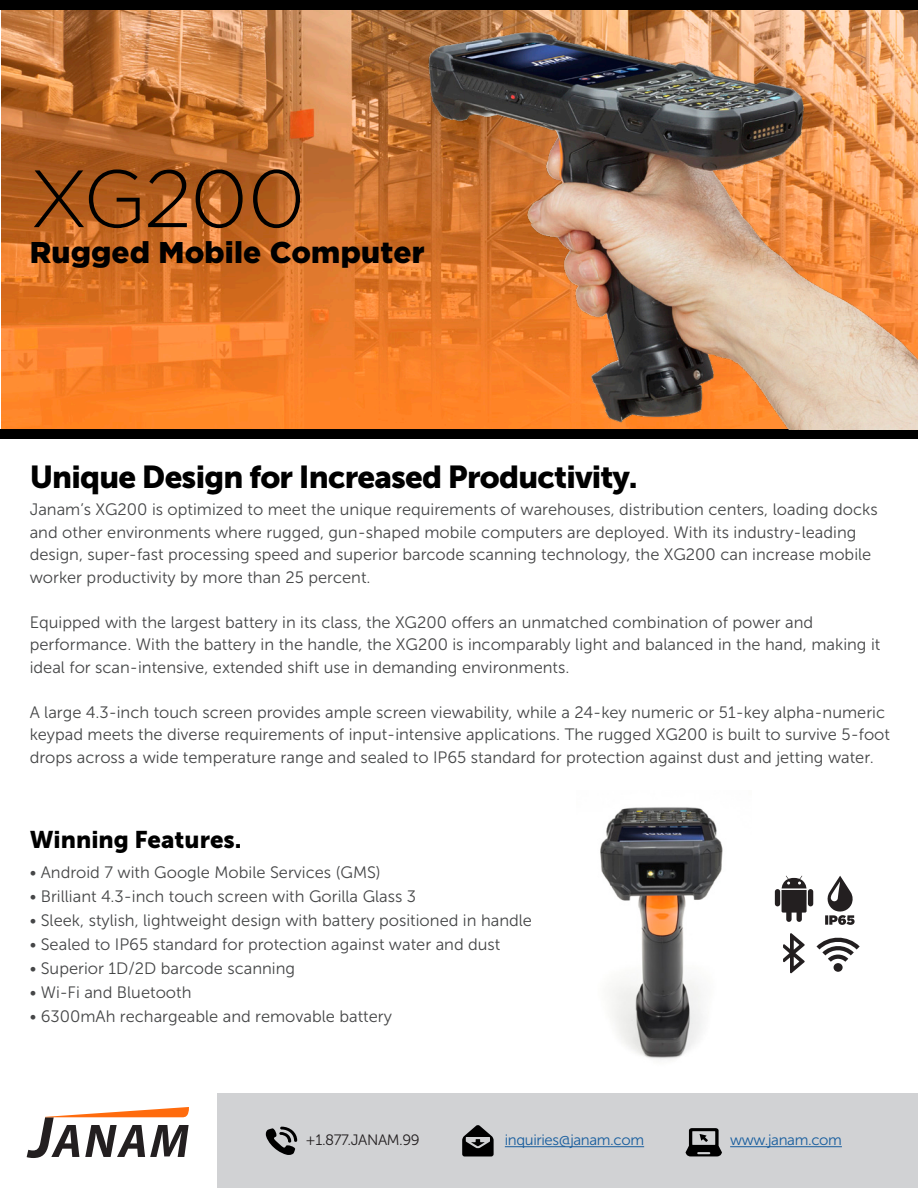
<style>
.page{position:relative;width:918px;height:1188px;background:#fff}
.page>*{position:absolute;margin:0;border:0;box-sizing:border-box;transform-origin:0 0}
.t1{font:300 81px "Gotham";letter-spacing:-.025em;color:#000}
.t2{font:31.5px "Museo Sans 900";letter-spacing:-.025em;color:#000}
.t3{font:900 30px "Gotham";letter-spacing:.005em;color:#000}
.t4{font:24px "Museo Sans 900";color:#000}
.t5{font:16.5px/22.5px "Museo Sans 300";color:#454647}
.t6{font:15px "Museo Sans 300";letter-spacing:-.025em;color:#175d9e}
.t7{font:15px "Museo Sans 300";letter-spacing:-.025em;color:#231f20}
</style>
<div class="page">
<img style="left:2px;top:9px;width:357px;height:420px">
<div style="left:0;top:0;width:918px;height:9px;background:#000"></div>
<div style="left:0;top:429px;width:918px;height:10px;background:#000"></div>
<div style="left:218px;top:1094px;width:700px;height:94px;background:#d1d2d4"></div>
<hr style="left:505px;top:1146px;width:139px;height:1px;background:#175d9e">
<hr style="left:730px;top:1146px;width:112px;height:1px;background:#175d9e">
<svg style="left:686px;top:1128px;width:36px;height:28px"></svg>
<svg style="left:265px;top:1127px;width:32px;height:28px"></svg>
<svg style="left:462px;top:1125px;width:32px;height:31px"></svg>
<svg style="left:27px;top:1107px;width:162px;height:51px"></svg>
<img style="left:359px;top:9px;width:559px;height:420px">
<img style="left:600px;top:807px;width:123px;height:253px">
<svg style="left:782px;top:876px;width:25px;height:46px"></svg>
<div style="left:808px;top:889px;width:5px;height:17px;background:#231f20;border-radius:3px"></div>
<div style="left:775px;top:889px;width:5px;height:17px;background:#231f20;border-radius:3px"></div>
<svg style="left:783px;top:933px;width:22px;height:40px"></svg>
<svg style="left:816px;top:937px;width:44px;height:25px"></svg>
<div style="left:834px;top:963px;width:9px;height:9px;background:#231f20;border-radius:50%"></div>
<svg style="left:825px;top:876px;width:30px;height:49px"></svg>
<p class="t1" style="left:30px;top:147px;width:277px">XG200</p>
<p class="t3" style="left:30px;top:232px;width:397px">Rugged Mobile Computer</p>
<p class="t2" style="left:30px;top:459px;width:609px">Unique Design for Increased Productivity.</p>
<p class="t5" style="left:30px;top:499px;width:849px">Janam’s XG200 is optimized to meet the unique requirements of warehouses, distribution centers, loading docks and other environments where rugged, gun-shaped mobile computers are deployed. With its industry-leading design, super-fast processing speed and superior barcode scanning technology, the XG200 can increase mobile worker productivity by more than 25 percent.</p>
<p class="t5" style="left:30px;top:611px;width:852px">Equipped with the largest battery in its class, the XG200 offers an unmatched combination of power and performance. With the battery in the handle, the XG200 is incomparably light and balanced in the hand, making it ideal for scan-intensive, extended shift use in demanding environments.</p>
<p class="t5" style="left:30px;top:701px;width:862px">A large 4.3-inch touch screen provides ample screen viewability, while a 24-key numeric or 51-key alpha-numeric keypad meets the diverse requirements of input-intensive applications. The rugged XG200 is built to survive 5-foot drops across a wide temperature range and sealed to IP65 standard for protection against dust and jetting water.</p>
<p class="t4" style="left:30px;top:826px;width:213px">Winning Features.</p>
<p class="t5" style="left:30px;top:861px;width:353px">• Android 7 with Google Mobile Services (GMS)</p>
<p class="t5" style="left:30px;top:885px;width:388px">• Brilliant 4.3-inch touch screen with Gorilla Glass 3</p>
<p class="t5" style="left:30px;top:909px;width:504px">• Sleek, stylish, lightweight design with battery positioned in handle</p>
<p class="t5" style="left:30px;top:933px;width:472px">• Sealed to IP65 standard for protection against water and dust</p>
<p class="t5" style="left:30px;top:957px;width:267px">• Superior 1D/2D barcode scanning</p>
<p class="t5" style="left:30px;top:981px;width:163px">• Wi-Fi and Bluetooth</p>
<p class="t5" style="left:30px;top:1005px;width:364px">• 6300mAh rechargeable and removable battery</p>
<p class="t7" style="left:305px;top:1132px;width:116px">+1.877.JANAM.99</p>
<p class="t6" style="left:505px;top:1132px;width:141px">inquiries@janam.com</p>
<p class="t6" style="left:730px;top:1132px;width:113px">www.janam.com</p>
</div>
